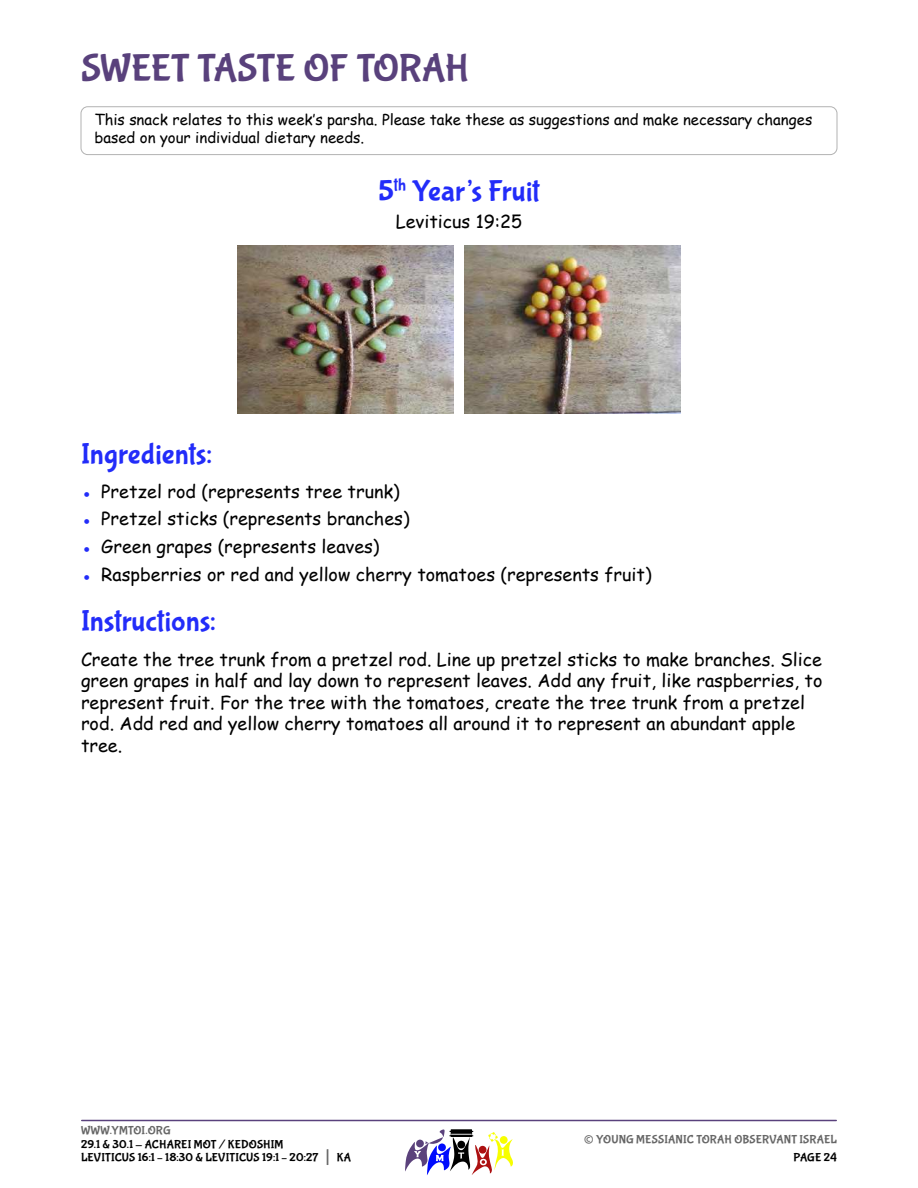
<style>
.page{position:relative;width:918px;height:1188px;background:#fff}
.page>*{position:absolute;margin:0;border:0;box-sizing:border-box;transform-origin:0 0}
.t1{font:39px "Bubblegum Sans";letter-spacing:-.01em;color:#59417c}
.t2{font:30px "Bubblegum Sans";letter-spacing:.005em;color:#222cf9}
.t3{font:27px "Bubblegum Sans";color:#666}
.t4{font:18px/21.6px "Comic Sans MS";color:#000}
.t5{font:15px/18px "Comic Sans MS";color:#000}
.t6{font:12px/13.5px "Bubblegum Sans";letter-spacing:.01em;color:#000}
.t7{font:12px "Bubblegum Sans";letter-spacing:.01em;color:#666}
.s1{color:#222cf9}
.s2{font-size:21px;color:#666}
</style>
<div class="page">
<hr style="left:82px;top:1120px;width:754px;height:1px;background:#59417c">
<svg style="left:405px;top:1129px;width:108px;height:46px"></svg>
<div style="left:81px;top:106px;width:756px;height:49px;border:1px solid #b2b2b2;border-radius:7px"></div>
<img style="left:238px;top:245px;width:216px;height:169px">
<img style="left:464px;top:245px;width:216px;height:169px">
<h1 class="t1" style="left:81px;top:53px;width:390px">SWEET TASTE OF TORAH</h1>
<p class="t5" style="left:94px;top:111px;width:719px">This snack relates to this week’s parsha. Please take these as suggestions and make necessary changes based on your individual dietary needs.</p>
<h2 class="t2" style="left:378px;top:178px;width:163px">5<sup>th</sup> Year’s Fruit</h2>
<p class="t4" style="left:396px;top:213px;width:128px">Leviticus 19:25</p>
<h2 class="t2" style="left:81px;top:442px;width:133px">Ingredients:</h2>
<p class="t4" style="left:81px;top:482px;width:320px"><span class="s1">●</span> Pretzel rod (represents tree trunk)</p>
<p class="t4" style="left:81px;top:510px;width:330px"><span class="s1">●</span> Pretzel sticks (represents branches)</p>
<p class="t4" style="left:81px;top:538px;width:300px"><span class="s1">●</span> Green grapes (represents leaves)</p>
<p class="t4" style="left:81px;top:565px;width:572px"><span class="s1">●</span> Raspberries or red and yellow cherry tomatoes (represents fruit)</p>
<h2 class="t2" style="left:81px;top:609px;width:136px">Instructions:</h2>
<p class="t4" style="left:81px;top:650px;width:743px">Create the tree trunk from a pretzel rod. Line up pretzel sticks to make branches. Slice green grapes in half and lay down to represent leaves. Add any fruit, like raspberries, to represent fruit. For the tree with the tomatoes, create the tree trunk from a pretzel rod. Add red and yellow cherry tomatoes all around it to represent an abundant apple tree.</p>
<p class="t7" style="left:81px;top:1125px;width:91px">WWW.YMTOI.ORG</p>
<p class="t6" style="left:81px;top:1138px;width:272px">29.1 &amp; 30.1 - ACHAREI MOT / KEDOSHIM<br>LEVITICUS 16:1 – 18:30 &amp; LEVITICUS 19:1 – 20:27 <span class="s2">|</span> KA</p>
<h3 class="t3" style="left:584px;top:1128px;width:12px">©</h3>
<p class="t7" style="left:596px;top:1134px;width:242px">YOUNG MESSIANIC TORAH OBSERVANT ISRAEL</p>
<p class="t6" style="left:793px;top:1152px;width:45px">PAGE 24</p>
</div>
